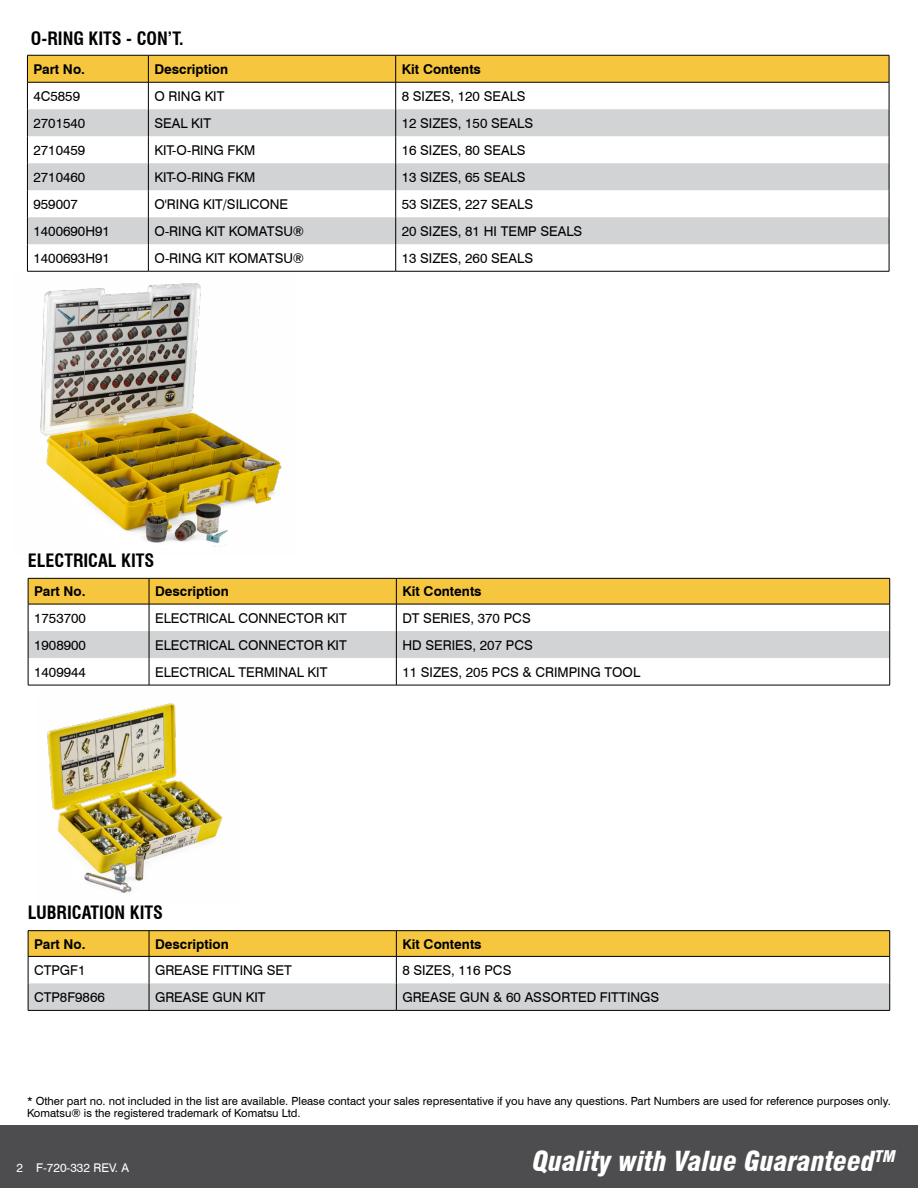
<style>
.page{position:relative;width:918px;height:1188px;background:#fff}
.page>*{position:absolute;margin:0;border:0;box-sizing:border-box;transform-origin:0 0}
.t1{font:italic 900 condensed 27px "Swiss 721 BT";color:#fff}
.t2{font:700 condensed 18px "Swiss 721 BT";color:#000}
.t3{font:13.5px "Swiss 721 BT";color:#000}
.t4{font:700 13.5px "Swiss 721 BT";color:#000}
.t5{font:12px "Swiss 721 BT";color:#fff}
.t6{font:11.25px/12px "Swiss 721 BT";color:#000}
</style>
<div class="page">
<div style="left:0;top:1125px;width:918px;height:63px;background:#4d4d4f"></div>
<svg style="left:28px;top:578px;width:862px;height:107px"></svg>
<hr style="left:28px;top:604px;width:121px;height:1px;background:#000">
<hr style="left:149px;top:604px;width:247px;height:1px;background:#000">
<hr style="left:396px;top:604px;width:494px;height:1px;background:#000">
<hr style="left:28px;top:685px;width:121px;height:1px;background:#000">
<hr style="left:149px;top:685px;width:247px;height:1px;background:#000">
<hr style="left:396px;top:685px;width:494px;height:1px;background:#000">
<hr style="left:28px;top:930px;width:121px;height:1px;background:#000">
<hr style="left:149px;top:930px;width:247px;height:1px;background:#000">
<hr style="left:396px;top:930px;width:494px;height:1px;background:#000">
<svg style="left:28px;top:931px;width:862px;height:79px"></svg>
<hr style="left:28px;top:956px;width:121px;height:1px;background:#000">
<hr style="left:149px;top:956px;width:247px;height:1px;background:#000">
<hr style="left:396px;top:956px;width:494px;height:1px;background:#000">
<hr style="left:28px;top:1010px;width:121px;height:1px;background:#000">
<hr style="left:149px;top:1010px;width:247px;height:1px;background:#000">
<hr style="left:396px;top:1010px;width:494px;height:1px;background:#000">
<svg style="left:27px;top:55px;width:863px;height:216px"></svg>
<hr style="left:27px;top:82px;width:121px;height:1px;background:#000">
<hr style="left:148px;top:82px;width:248px;height:1px;background:#000">
<hr style="left:396px;top:82px;width:493px;height:1px;background:#000">
<hr style="left:27px;top:271px;width:121px;height:1px;background:#000">
<hr style="left:148px;top:271px;width:248px;height:1px;background:#000">
<hr style="left:396px;top:271px;width:493px;height:1px;background:#000">
<img style="left:40px;top:283px;width:242px;height:264px">
<img style="left:47px;top:703px;width:176px;height:190px">
<h2 class="t2" style="left:31px;top:28px;width:154px">O-RING KITS - CON’T.</h2>
<p class="t4" style="left:33px;top:61px;width:53px">Part No.</p>
<p class="t4" style="left:154px;top:61px;width:75px">Description</p>
<p class="t4" style="left:402px;top:61px;width:81px">Kit Contents</p>
<p class="t3" style="left:33px;top:88px;width:48px">4C5859</p>
<p class="t3" style="left:154px;top:88px;width:72px">O RING KIT</p>
<p class="t3" style="left:402px;top:88px;width:125px">8 SIZES, 120 SEALS</p>
<p class="t3" style="left:33px;top:115px;width:53px">2701540</p>
<p class="t3" style="left:154px;top:115px;width:58px">SEAL KIT</p>
<p class="t3" style="left:402px;top:115px;width:133px">12 SIZES, 150 SEALS</p>
<p class="t3" style="left:33px;top:142px;width:53px">2710459</p>
<p class="t3" style="left:154px;top:142px;width:102px">KIT-O-RING FKM</p>
<p class="t3" style="left:402px;top:142px;width:125px">16 SIZES, 80 SEALS</p>
<p class="t3" style="left:33px;top:169px;width:53px">2710460</p>
<p class="t3" style="left:154px;top:169px;width:102px">KIT-O-RING FKM</p>
<p class="t3" style="left:402px;top:169px;width:125px">13 SIZES, 65 SEALS</p>
<p class="t3" style="left:33px;top:196px;width:46px">959007</p>
<p class="t3" style="left:154px;top:196px;width:135px">O'RING KIT/SILICONE</p>
<p class="t3" style="left:402px;top:196px;width:133px">53 SIZES, 227 SEALS</p>
<p class="t3" style="left:33px;top:223px;width:78px">1400690H91</p>
<p class="t3" style="left:154px;top:223px;width:151px">O-RING KIT KOMATSU®</p>
<p class="t3" style="left:402px;top:223px;width:182px">20 SIZES, 81 HI TEMP SEALS</p>
<p class="t3" style="left:33px;top:250px;width:78px">1400693H91</p>
<p class="t3" style="left:154px;top:250px;width:151px">O-RING KIT KOMATSU®</p>
<p class="t3" style="left:402px;top:250px;width:133px">13 SIZES, 260 SEALS</p>
<h2 class="t2" style="left:28px;top:550px;width:128px">ELECTRICAL KITS</h2>
<p class="t4" style="left:34px;top:583px;width:53px">Part No.</p>
<p class="t4" style="left:155px;top:583px;width:75px">Description</p>
<p class="t4" style="left:402px;top:583px;width:81px">Kit Contents</p>
<p class="t3" style="left:34px;top:610px;width:53px">1753700</p>
<p class="t3" style="left:155px;top:610px;width:193px">ELECTRICAL CONNECTOR KIT</p>
<p class="t3" style="left:402px;top:610px;width:130px">DT SERIES, 370 PCS</p>
<p class="t3" style="left:34px;top:637px;width:53px">1908900</p>
<p class="t3" style="left:155px;top:637px;width:193px">ELECTRICAL CONNECTOR KIT</p>
<p class="t3" style="left:402px;top:637px;width:132px">HD SERIES, 207 PCS</p>
<p class="t3" style="left:34px;top:664px;width:53px">1409944</p>
<p class="t3" style="left:155px;top:664px;width:174px">ELECTRICAL TERMINAL KIT</p>
<p class="t3" style="left:402px;top:664px;width:239px">11 SIZES, 205 PCS &amp; CRIMPING TOOL</p>
<h2 class="t2" style="left:28px;top:902px;width:137px">LUBRICATION KITS</h2>
<p class="t4" style="left:34px;top:936px;width:53px">Part No.</p>
<p class="t4" style="left:155px;top:936px;width:75px">Description</p>
<p class="t4" style="left:402px;top:936px;width:81px">Kit Contents</p>
<p class="t3" style="left:34px;top:962px;width:53px">CTPGF1</p>
<p class="t3" style="left:155px;top:962px;width:138px">GREASE FITTING SET</p>
<p class="t3" style="left:402px;top:962px;width:111px">8 SIZES, 116 PCS</p>
<p class="t3" style="left:34px;top:989px;width:72px">CTP8F9866</p>
<p class="t3" style="left:155px;top:989px;width:112px">GREASE GUN KIT</p>
<p class="t3" style="left:402px;top:989px;width:258px">GREASE GUN &amp; 60 ASSORTED FITTINGS</p>
<p class="t6" style="left:27px;top:1095px;width:865px">* Other part no. not included in the list are available. Please contact your sales representative if you have any questions. Part Numbers are used for reference purposes only.<br>Komatsu® is the registered trademark of Komatsu Ltd.</p>
<p class="t5" style="left:17px;top:1161px;width:114px">2 F-720-332 REV. A</p>
<h1 class="t1" style="left:533px;top:1145px;width:364px">Quality with Value Guaranteed<sup>TM</sup></h1>
</div>
